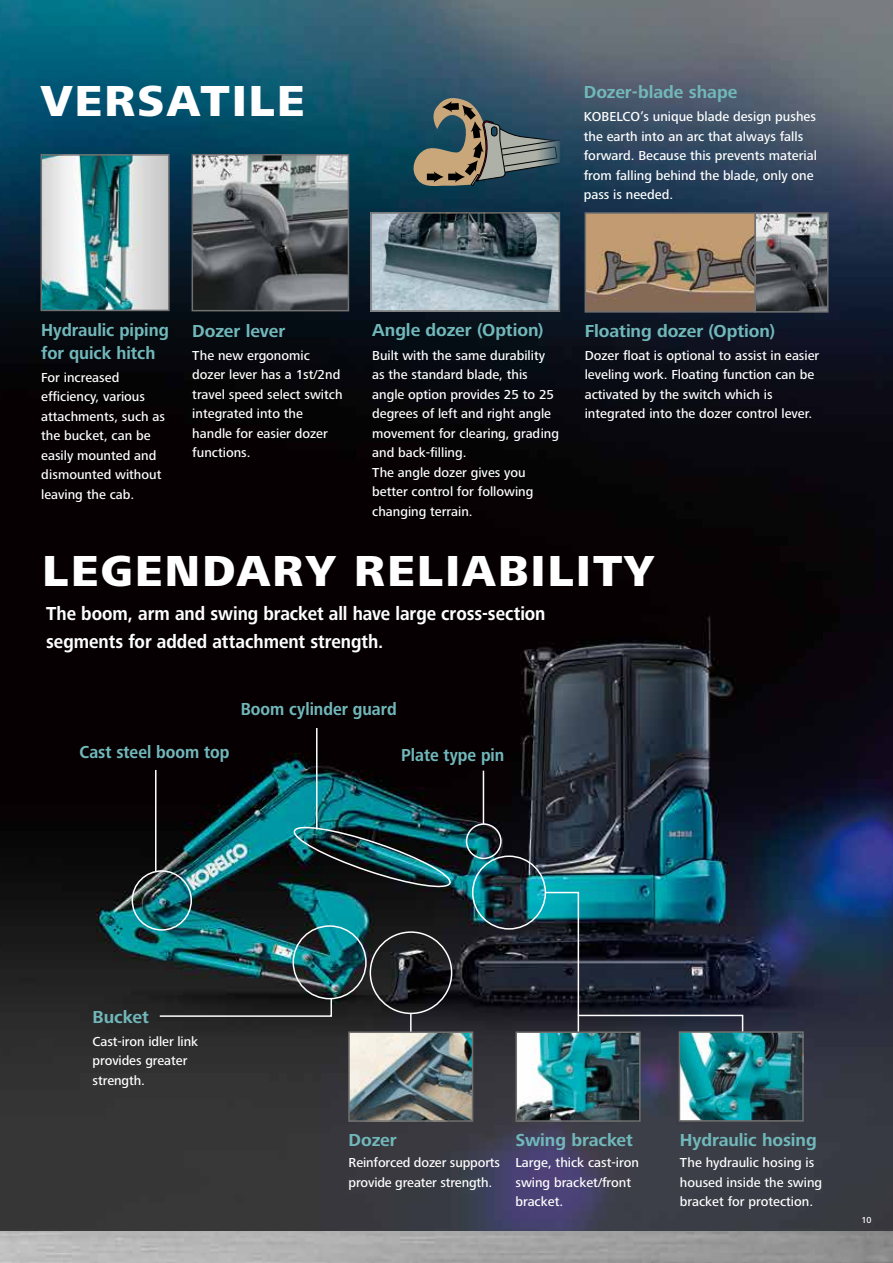
<style>
.page{position:relative;width:893px;height:1263px;background:#fff}
.page>*{position:absolute;margin:0;border:0;box-sizing:border-box;transform-origin:0 0}
.t1{font:800 45px "Frutiger Next Pro";letter-spacing:.05em;color:#fff}
.t2{font:700 19.5px/28.5px "Frutiger Next Pro";color:#fff;scale:.9 1}
.t3{font:700 18px "Frutiger Next Pro";letter-spacing:-.005em;color:#71b8bb}
.t4{font:700 18px "Frutiger Next Pro";letter-spacing:-.005em;color:#71b8bb;scale:.9 1}
.t5{font:700 18px/22.5px "Frutiger Next Pro";letter-spacing:-.005em;color:#71b8bb;scale:.95 1}
.t6{font:500 13.5px/19.5px "Frutiger Next Pro";color:#fff}
.t7{font:500 9px "Frutiger Next Pro";color:#fff}
</style>
<div class="page">
<img style="left:0;top:0;width:893px;height:1231px">
<img style="left:373px;top:215px;width:184px;height:94px">
<div style="left:370px;top:212px;width:190px;height:100px;border:2px solid #727171"></div>
<img style="left:195px;top:157px;width:151px;height:151px">
<div style="left:192px;top:154px;width:157px;height:157px;border:2px solid #727170"></div>
<img style="left:44px;top:157px;width:123px;height:151px">
<div style="left:41px;top:154px;width:129px;height:157px;border:2px solid #727171"></div>
<img style="left:588px;top:215px;width:237px;height:95px">
<div style="left:585px;top:212px;width:171px;height:101px;border:2px solid #727171"></div>
<svg style="left:413px;top:98px;width:155px;height:88px;background:#586768"></svg>
<div style="left:132px;top:870px;width:60px;height:61px;border:2px solid #fff;border-radius:50%"></div>
<img style="left:292px;top:821px;width:160px;height:70px">
<div style="left:466px;top:823px;width:36px;height:36px;border:2px solid #fff;border-radius:50%"></div>
<div style="left:472px;top:855px;width:74px;height:75px;border:2px solid #fff;border-radius:50%"></div>
<div style="left:293px;top:925px;width:74px;height:74px;border:2px solid #fff;border-radius:50%"></div>
<hr style="left:316px;top:728px;width:2px;height:101px;background:#fff">
<hr style="left:483px;top:771px;width:1px;height:53px;background:#fff">
<div style="left:370px;top:931px;width:82px;height:83px;border:2px solid #fff;border-radius:50%"></div>
<hr style="left:410px;top:1013px;width:2px;height:22px;background:#fff">
<svg style="left:158px;top:997px;width:175px;height:20px;background:#2f2f2f"></svg>
<svg style="left:544px;top:891px;width:200px;height:144px;background:#1a3342"></svg>
<div style="left:754px;top:212px;width:74px;height:101px;border:2px solid #727171"></div>
<hr style="left:155px;top:770px;width:2px;height:101px;background:#fff">
<img style="left:351px;top:1034px;width:119px;height:85px">
<div style="left:348px;top:1031px;width:125px;height:91px;border:2px solid #727170"></div>
<img style="left:518px;top:1034px;width:120px;height:85px">
<div style="left:515px;top:1031px;width:126px;height:91px;border:2px solid #727170"></div>
<img style="left:682px;top:1034px;width:119px;height:84px">
<div style="left:679px;top:1031px;width:125px;height:90px;border:2px solid #727170"></div>
<h1 class="t1" style="left:41px;top:75px;width:266px">VERSATILE</h1>
<h3 class="t3" style="left:584px;top:82px;width:155px">Dozer-blade shape</h3>
<p class="t6" style="left:584px;top:107px;width:235px">KOBELCO’s unique blade design pushes the earth into an arc that always falls forward. Because this prevents material from falling behind the blade, only one pass is needed.</p>
<h3 class="t5" style="left:41px;top:319px;width:136px">Hydraulic piping for quick hitch</h3>
<p class="t6" style="left:41px;top:368px;width:125px">For increased efficiency, various attachments, such as the bucket, can be easily mounted and dismounted without leaving the cab.</p>
<h3 class="t3" style="left:192px;top:320px;width:94px">Dozer lever</h3>
<p class="t6" style="left:192px;top:346px;width:152px">The new ergonomic dozer lever has a 1st/2nd travel speed select switch integrated into the handle for easier dozer functions.</p>
<h3 class="t3" style="left:372px;top:320px;width:173px">Angle dozer (Option)</h3>
<p class="t6" style="left:372px;top:345px;width:188px">Built with the same durability as the standard blade, this angle option provides 25 to 25 degrees of left and right angle movement for clearing, grading and back-filling.<br>The angle dozer gives you better control for following changing terrain.</p>
<h3 class="t3" style="left:585px;top:320px;width:192px">Floating dozer (Option)</h3>
<p class="t6" style="left:585px;top:345px;width:236px">Dozer float is optional to assist in easier leveling work. Floating function can be activated by the switch which is integrated into the dozer control lever.</p>
<h1 class="t1" style="left:43px;top:546px;width:613px">LEGENDARY RELIABILITY</h1>
<h2 class="t2" style="left:46px;top:599px;width:556px">The boom, arm and swing bracket all have large cross-section segments for added attachment strength.</h2>
<h3 class="t4" style="left:79px;top:742px;width:168px">Cast steel boom top</h3>
<h3 class="t4" style="left:241px;top:699px;width:175px">Boom cylinder guard</h3>
<h3 class="t4" style="left:401px;top:745px;width:116px">Plate type pin</h3>
<h3 class="t3" style="left:93px;top:1006px;width:58px">Bucket</h3>
<p class="t6" style="left:93px;top:1032px;width:107px">Cast-iron idler link provides greater strength.</p>
<h3 class="t3" style="left:349px;top:1129px;width:50px">Dozer</h3>
<p class="t6" style="left:349px;top:1153px;width:153px">Reinforced dozer supports provide greater strength.</p>
<h3 class="t3" style="left:515px;top:1129px;width:119px">Swing bracket</h3>
<p class="t6" style="left:515px;top:1153px;width:125px">Large, thick cast-iron swing bracket/front bracket.</p>
<h3 class="t3" style="left:680px;top:1129px;width:138px">Hydraulic hosing</h3>
<p class="t6" style="left:680px;top:1153px;width:144px">The hydraulic hosing is housed inside the swing bracket for protection.</p>
<p class="t7" style="left:861px;top:1214px;width:12px">10</p>
</div>
